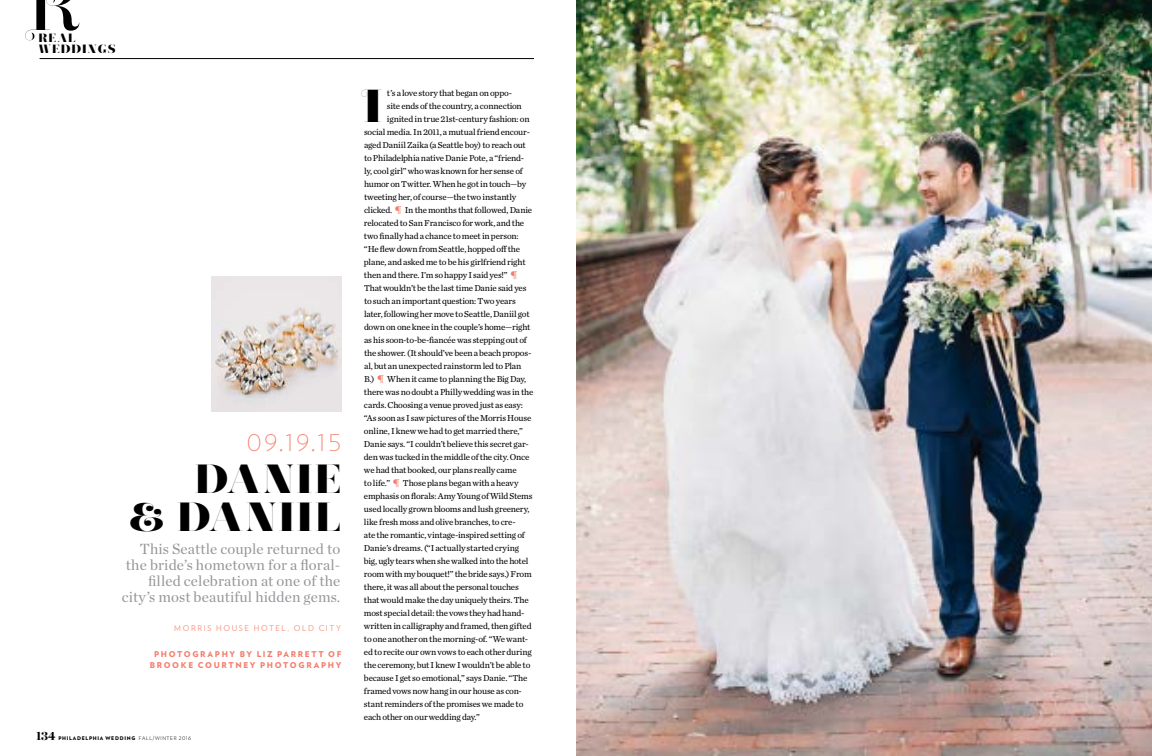
<style>
.page{position:relative;width:1152px;height:756px;background:#fff}
.page>*{position:absolute;margin:0;border:0;box-sizing:border-box;transform-origin:0 0}
.t1{font:46.1px "Narziss Ultrabold Swirls";color:#000}
.t2{font:40.7px/38.6px "Narziss Ultrabold Drops";letter-spacing:.055em;color:#000;text-align:right}
.t3{font:200 29px "Verlag";color:#f47e6d}
.t4{font:15px/16px "Chronicle Deck";letter-spacing:.01em;color:#939598;text-align:right}
.t5{font:800 12px/11px "Narziss";letter-spacing:.09em;color:#000}
.t6{font:900 12px "Chronicle Display";color:#000}
.t7{font:9px "Chronicle Text G2";letter-spacing:-.02em;color:#000}
.t8{font:900 8px/11px "Verlag";letter-spacing:.205em;color:#f47e6d;text-align:center}
.t9{font:8px "Verlag";letter-spacing:.2em;color:#f69684}
.t10{font:900 5px "Verlag";letter-spacing:.135em;color:#000}
.s1{font-weight:300}
.s2{font-size:11px;color:#f47e6d}
</style>
<div class="page">
<img style="left:576px;top:0;width:576px;height:756px">
<img style="left:211px;top:276px;width:130px;height:136px">
<hr style="left:40px;top:58px;width:494px;height:1px;background:#000">
<svg style="left:25px;top:0;width:54px;height:40px"></svg>
<h3 class="t5" style="left:39px;top:32px;width:79px">REAL<br>WEDDINGS</h3>
<h3 class="t3" style="left:247px;top:420px;width:96px">09.19.15</h3>
<h2 class="t2" style="left:129px;top:459px;width:214px">DANIE<br>&amp; DANIIL</h2>
<h3 class="t4" style="left:122px;top:540px;width:220px">This Seattle couple returned to the bride’s hometown for a floral&shy;filled celebration at one of the city’s most beautiful hidden gems.</h3>
<p class="t9" style="left:174px;top:622px;width:169px">MORRIS HOUSE HOTEL, OLD CITY</p>
<p class="t8" style="left:150px;top:648px;width:193px">PHOTOGRAPHY BY LIZ PARRETT OF<br>BROOKE COURTNEY PHOTOGRAPHY</p>
<h3 class="t6" style="left:36px;top:726px;width:21px">134</h3>
<p class="t10" style="left:58px;top:734px;width:134px">PHILADELPHIA WEDDING <span class="s1">FALL/WINTER 2016</span></p>
<h1 class="t1" style="left:364px;top:78px;width:19px">I</h1>
<p class="t7" style="left:387px;top:86px;width:127px">t’s a love story that began on oppo-</p>
<p class="t7" style="left:387px;top:99px;width:136px">site ends of the country, a connection</p>
<p class="t7" style="left:387px;top:112px;width:144px">ignited in true 21st-century fashion: on</p>
<p class="t7" style="left:364px;top:125px;width:167px">social media. In 2011, a mutual friend encour-</p>
<p class="t7" style="left:364px;top:138px;width:163px">aged Daniil Zaika (a Seattle boy) to reach out</p>
<p class="t7" style="left:364px;top:151px;width:162px">to Philadelphia native Danie Pote, a “friend-</p>
<p class="t7" style="left:364px;top:164px;width:160px">ly, cool girl” who was known for her sense of</p>
<p class="t7" style="left:364px;top:177px;width:164px">humor on Twitter. When he got in touch—by</p>
<p class="t7" style="left:364px;top:190px;width:154px">tweeting her, of course—the two instantly</p>
<p class="t7" style="left:364px;top:203px;width:170px">clicked. <span class="s2">¶</span> In the months that followed, Danie</p>
<p class="t7" style="left:364px;top:216px;width:162px">relocated to San Francisco for work, and the</p>
<p class="t7" style="left:364px;top:229px;width:156px">two finally had a chance to meet in person:</p>
<p class="t7" style="left:364px;top:242px;width:158px">“He flew down from Seattle, hopped off the</p>
<p class="t7" style="left:364px;top:255px;width:163px">plane, and asked me to be his girlfriend right</p>
<p class="t7" style="left:364px;top:268px;width:155px">then and there. I’m so happy I said yes!” <span class="s2">¶</span></p>
<p class="t7" style="left:364px;top:281px;width:164px">That wouldn’t be the last time Danie said yes</p>
<p class="t7" style="left:364px;top:294px;width:153px">to such an important question: Two years</p>
<p class="t7" style="left:364px;top:307px;width:167px">later, following her move to Seattle, Daniil got</p>
<p class="t7" style="left:364px;top:320px;width:168px">down on one knee in the couple’s home—right</p>
<p class="t7" style="left:364px;top:333px;width:164px">as his soon-to-be-fiancée was stepping out of</p>
<p class="t7" style="left:364px;top:346px;width:169px">the shower. (It should’ve been a beach propos-</p>
<p class="t7" style="left:364px;top:359px;width:159px">al, but an unexpected rainstorm led to Plan</p>
<p class="t7" style="left:364px;top:372px;width:164px">B.) <span class="s2">¶</span> When it came to planning the Big Day,</p>
<p class="t7" style="left:364px;top:385px;width:171px">there was no doubt a Philly wedding was in the</p>
<p class="t7" style="left:364px;top:398px;width:160px">cards. Choosing a venue proved just as easy:</p>
<p class="t7" style="left:364px;top:411px;width:169px">“As soon as I saw pictures of the Morris House</p>
<p class="t7" style="left:364px;top:424px;width:161px">online, I knew we had to get married there,”</p>
<p class="t7" style="left:364px;top:437px;width:166px">Danie says. “I couldn’t believe this secret gar-</p>
<p class="t7" style="left:364px;top:450px;width:167px">den was tucked in the middle of the city. Once</p>
<p class="t7" style="left:364px;top:463px;width:154px">we had that booked, our plans really came</p>
<p class="t7" style="left:364px;top:476px;width:156px">to life.” <span class="s2">¶</span> Those plans began with a heavy</p>
<p class="t7" style="left:364px;top:489px;width:170px">emphasis on florals: Amy Young of Wild Stems</p>
<p class="t7" style="left:364px;top:502px;width:167px">used locally grown blooms and lush greenery,</p>
<p class="t7" style="left:364px;top:515px;width:153px">like fresh moss and olive branches, to cre-</p>
<p class="t7" style="left:364px;top:528px;width:162px">ate the romantic, vintage-inspired setting of</p>
<p class="t7" style="left:364px;top:541px;width:156px">Danie’s dreams. (“I actually started crying</p>
<p class="t7" style="left:364px;top:554px;width:166px">big, ugly tears when she walked into the hotel</p>
<p class="t7" style="left:364px;top:567px;width:169px">room with my bouquet!” the bride says.) From</p>
<p class="t7" style="left:364px;top:580px;width:156px">there, it was all about the personal touches</p>
<p class="t7" style="left:364px;top:593px;width:166px">that would make the day uniquely theirs. The</p>
<p class="t7" style="left:364px;top:606px;width:162px">most special detail: the vows they had hand-</p>
<p class="t7" style="left:364px;top:619px;width:169px">written in calligraphy and framed, then gifted</p>
<p class="t7" style="left:364px;top:632px;width:166px">to one another on the morning-of. “We want-</p>
<p class="t7" style="left:364px;top:645px;width:169px">ed to recite our own vows to each other during</p>
<p class="t7" style="left:364px;top:658px;width:168px">the ceremony, but I knew I wouldn’t be able to</p>
<p class="t7" style="left:364px;top:671px;width:165px">because I get so emotional,” says Danie. “The</p>
<p class="t7" style="left:364px;top:684px;width:159px">framed vows now hang in our house as con-</p>
<p class="t7" style="left:364px;top:697px;width:161px">stant reminders of the promises we made to</p>
<p class="t7" style="left:364px;top:710px;width:118px">each other on our wedding day.”</p>
</div>
